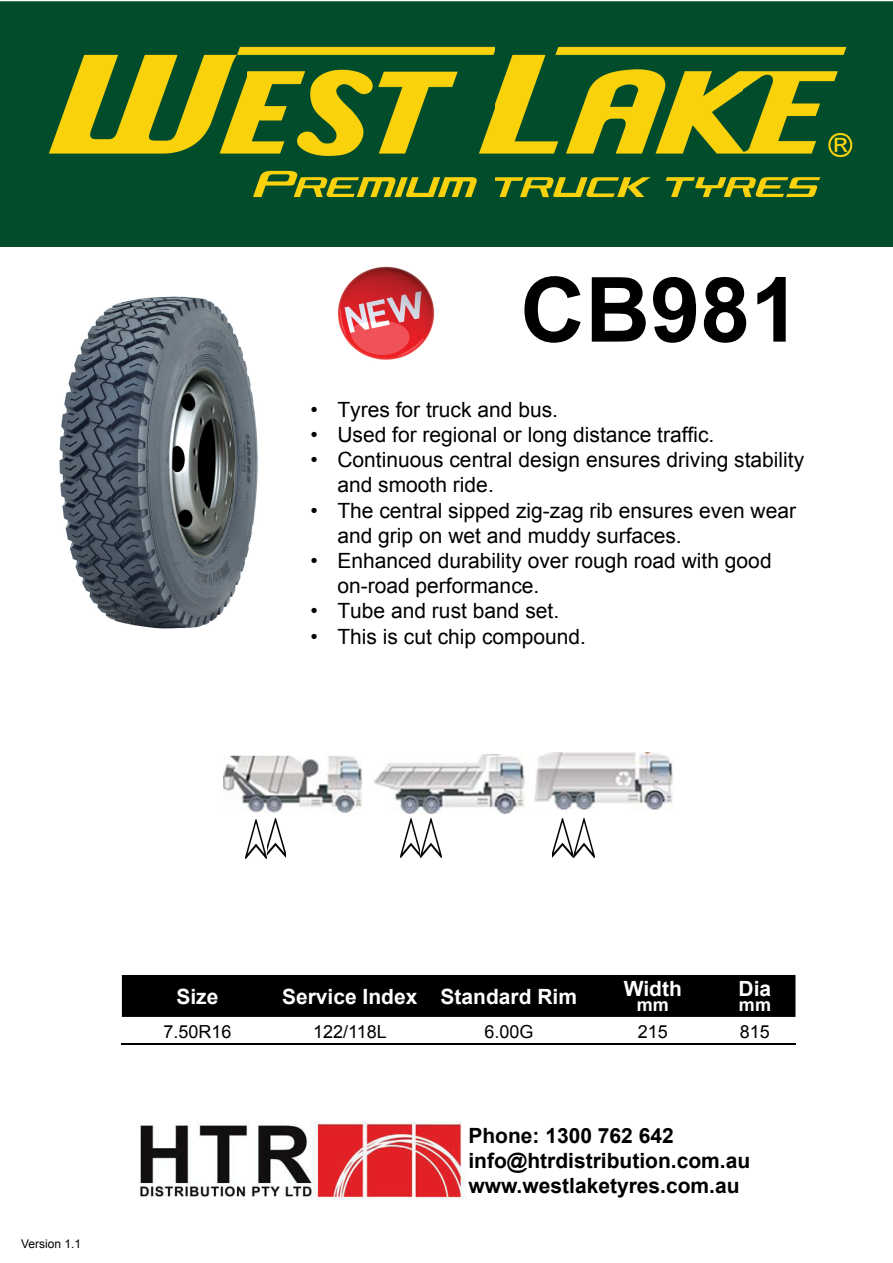
<style>
.page{position:relative;width:893px;height:1263px;background:#fff}
.page>*{position:absolute;margin:0;border:0;box-sizing:border-box;transform-origin:0 0}
.t1{font:700 90px "Arial";color:#000}
.t2{font:21px/25.2px "Arial";color:#000}
.t3{font:700 21px/25.2px "Arial";color:#000}
.t4{font:700 21px "Arial";color:#fff}
.t5{font:18px "Arial";color:#000}
.t6{font:700 18px "Arial";color:#fff}
.t7{font:12px "Arial";color:#000}
</style>
<div class="page">
<div style="left:122px;top:975px;width:673px;height:42px;background:#000"></div>
<hr style="left:122px;top:1043px;width:151px;height:1px;background:#000">
<hr style="left:273px;top:1043px;width:153px;height:1px;background:#000">
<hr style="left:426px;top:1043px;width:165px;height:1px;background:#000">
<hr style="left:591px;top:1043px;width:123px;height:1px;background:#000">
<hr style="left:714px;top:1043px;width:81px;height:1px;background:#000">
<img style="left:140px;top:1122px;width:323px;height:78px">
<img style="left:337px;top:266px;width:98px;height:94px">
<img style="left:59px;top:296px;width:199px;height:333px">
<img style="left:223px;top:753px;width:451px;height:61px">
<img style="left:267px;top:818px;width:19px;height:40px">
<img style="left:552px;top:818px;width:42px;height:40px">
<img style="left:400px;top:818px;width:42px;height:40px">
<img style="left:245px;top:819px;width:22px;height:40px">
<img style="left:0;top:2px;width:892px;height:245px">
<h1 class="t1" style="left:520px;top:276px;width:281px">CB981</h1>
<p class="t2" style="left:310px;top:399px;width:249px">• Tyres for truck and bus.</p>
<p class="t2" style="left:310px;top:424px;width:405px">• Used for regional or long distance traffic.</p>
<p class="t2" style="left:337px;top:449px;width:468px;text-indent:-27px">• Continuous central design ensures driving stability and smooth ride.</p>
<p class="t2" style="left:337px;top:500px;width:460px;text-indent:-27px">• The central sipped zig-zag rib ensures even wear and grip on wet and muddy surfaces.</p>
<p class="t2" style="left:337px;top:550px;width:436px;text-indent:-27px">• Enhanced durability over rough road with good on-road performance.</p>
<p class="t2" style="left:310px;top:600px;width:250px">• Tube and rust band set.</p>
<p class="t2" style="left:310px;top:625px;width:277px">• This is cut chip compound.</p>
<p class="t7" style="left:21px;top:1239px;width:62px">Version 1.1</p>
<p class="t4" style="left:176px;top:988px;width:44px">Size</p>
<p class="t4" style="left:282px;top:988px;width:296px">Service Index Standard Rim</p>
<p class="t4" style="left:623px;top:981px;width:60px">Width</p>
<p class="t6" style="left:636px;top:998px;width:33px">mm</p>
<p class="t4" style="left:738px;top:981px;width:34px">Dia</p>
<p class="t6" style="left:739px;top:998px;width:33px">mm</p>
<p class="t5" style="left:163px;top:1025px;width:70px">7.50R16</p>
<p class="t5" style="left:313px;top:1025px;width:75px">122/118L</p>
<p class="t5" style="left:484px;top:1025px;width:51px">6.00G</p>
<p class="t5" style="left:637px;top:1025px;width:32px">215</p>
<p class="t5" style="left:740px;top:1025px;width:32px">815</p>
<p class="t3" style="left:468px;top:1125px;width:283px">Phone: 1300 762 642 info@htrdistribution.com.au www.westlaketyres.com.au</p>
</div>
